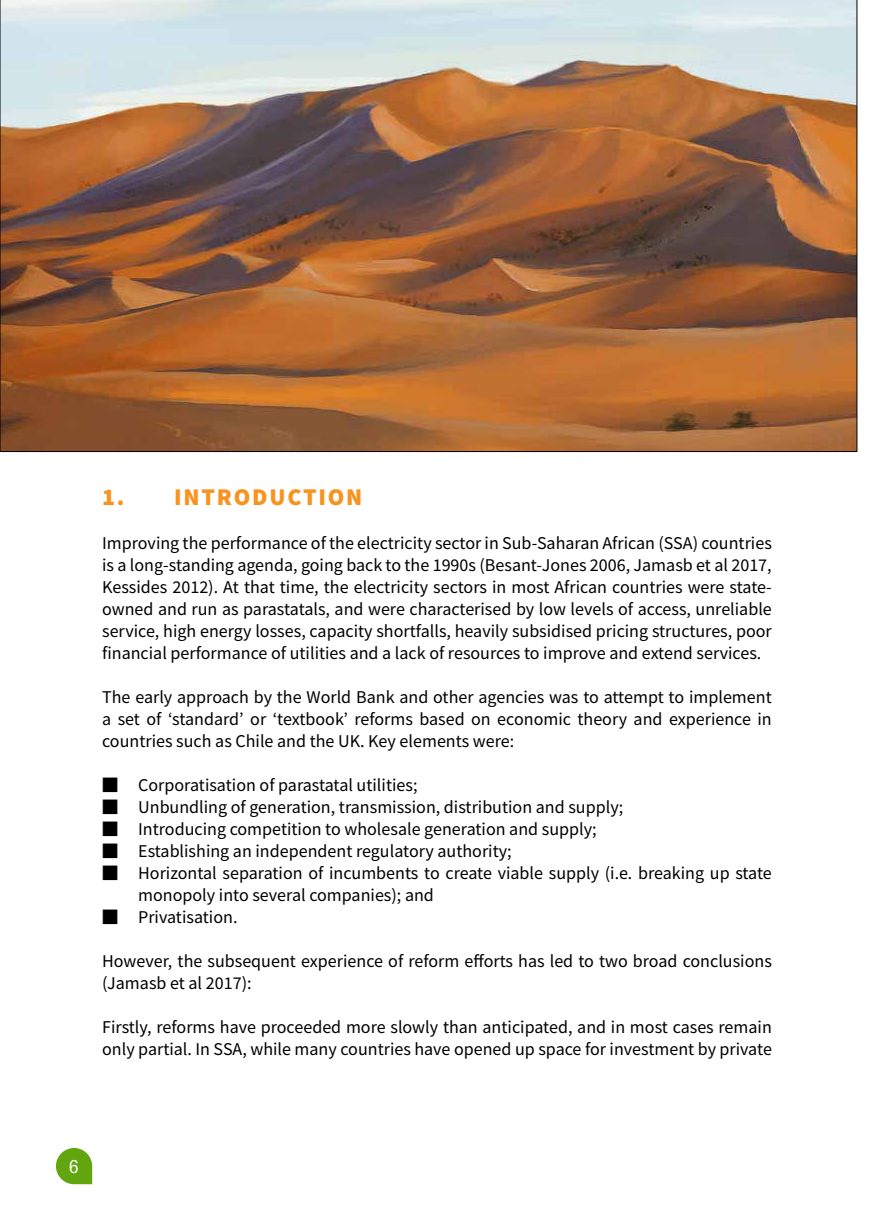
<style>
.page{position:relative;width:874px;height:1225px;background:#fff}
.page>*{position:absolute;margin:0;border:0;box-sizing:border-box;transform-origin:0 0}
.t1{font:900 24px "Source Sans Pro";letter-spacing:.075em;color:#f7931e}
.t2{font:18px/22px "Source Sans Pro";color:#000}
.t3{font:18px "AG Gloria C";color:#fff}
</style>
<div class="page">
<svg style="left:56px;top:1148px;width:36px;height:36px"></svg>
<svg style="left:0;top:0;width:856px;height:452px;background:#a3785a"></svg>
<h1 class="t1" style="left:102px;top:480px;width:261px">1. INTRODUCTION</h1>
<p class="t2" style="left:102px;top:531px;width:671px;text-align:justify">Improving the performance of the electricity sector in Sub-Saharan African (SSA) countries is a long-standing agenda, going back to the 1990s (Besant-Jones 2006, Jamasb et al 2017, Kessides 2012). At that time, the electricity sectors in most African countries were state&shy;owned and run as parastatals, and were characterised by low levels of access, unreliable service, high energy losses, capacity shortfalls, heavily subsidised pricing structures, poor financial performance of utilities and a lack of resources to improve and extend services.</p>
<p class="t2" style="left:102px;top:685px;width:670px;text-align:justify">The early approach by the World Bank and other agencies was to attempt to implement a set of ‘standard’ or ‘textbook’ reforms based on economic theory and experience in countries such as Chile and the UK. Key elements were:</p>
<p class="t2" style="left:102px;top:773px;width:317px">■ Corporatisation of parastatal utilities;</p>
<p class="t2" style="left:102px;top:795px;width:522px">■ Unbundling of generation, transmission, distribution and supply;</p>
<p class="t2" style="left:102px;top:817px;width:495px">■ Introducing competition to wholesale generation and supply;</p>
<p class="t2" style="left:102px;top:839px;width:411px">■ Establishing an independent regulatory authority;</p>
<p class="t2" style="left:138px;top:861px;width:635px;text-indent:-36px">■ Horizontal separation of incumbents to create viable supply (i.e. breaking up state monopoly into several companies); and</p>
<p class="t2" style="left:102px;top:905px;width:137px">■ Privatisation.</p>
<p class="t2" style="left:102px;top:949px;width:671px">However, the subsequent experience of reform efforts has led to two broad conclusions (Jamasb et al 2017):</p>
<p class="t2" style="left:102px;top:1015px;width:671px">Firstly, reforms have proceeded more slowly than anticipated, and in most cases remain only partial. In SSA, while many countries have opened up space for investment by private</p>
<p class="t3" style="left:69px;top:1156px;width:12px">6</p>
</div>
